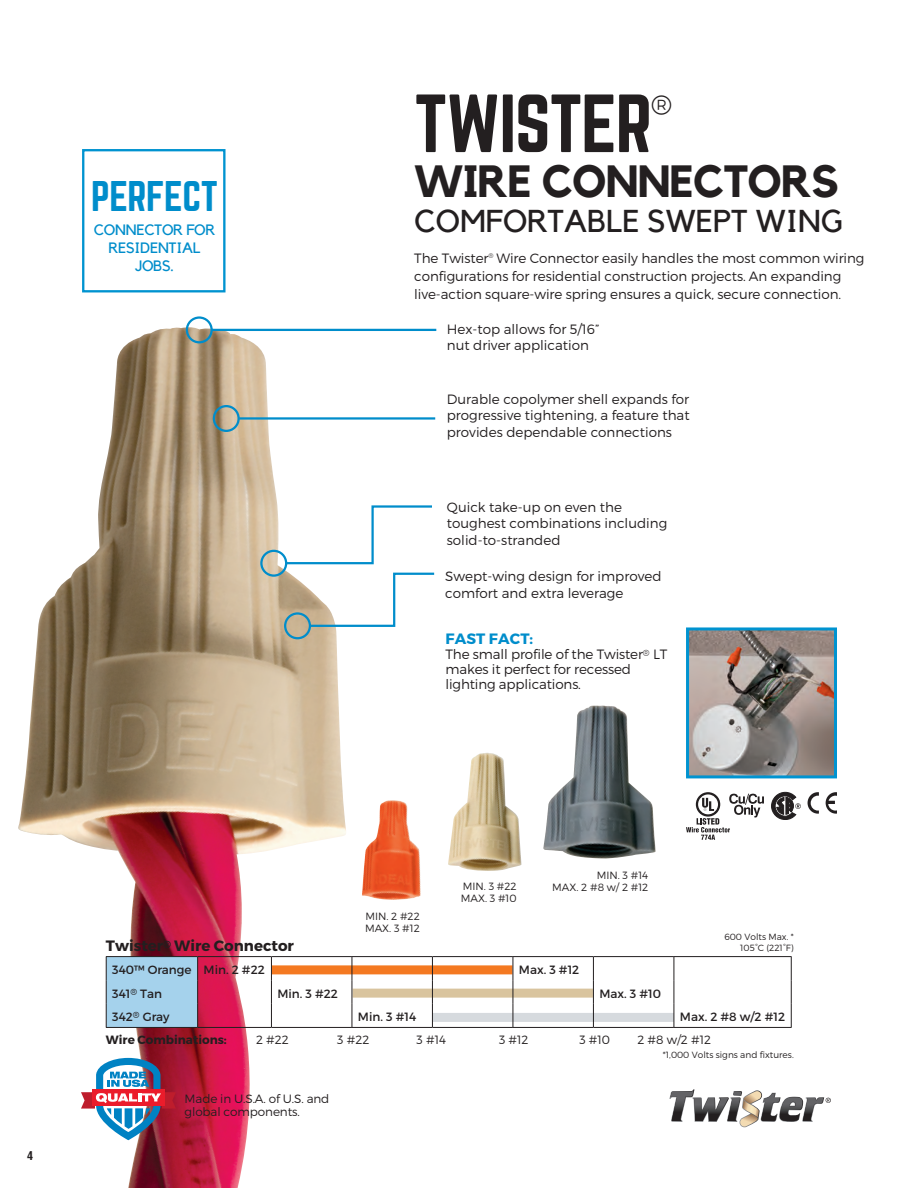
<style>
.page{position:relative;width:918px;height:1188px;background:#fff}
.page>*{position:absolute;margin:0;border:0;box-sizing:border-box;transform-origin:0 0}
.t1{font:72px "Norwester";letter-spacing:-.02em;color:#231f20}
.t2{font:700 45px "Kollektif";letter-spacing:-.02em;color:#231f20}
.t3{font:37.5px "Norwester";letter-spacing:-.015em;color:#008dcb}
.t4{font:31.5px "Kollektif";color:#231f20}
.t5{font:300 28.5px "Montserrat";color:#231f20}
.t6{font:15px/18px "Kollektif";letter-spacing:-.015em;color:#008dcb;text-align:center}
.t7{font:700 15px "Montserrat";color:#231f20}
.t8{font:700 15px "Montserrat";letter-spacing:.01em;color:#008dcb}
.t9{font:300 13.5px/16.2px "Montserrat";letter-spacing:-.005em;color:#231f20}
.t10{font:12px "Montserrat";color:#231f20}
.t11{font:300 12px/13.5px "Montserrat";letter-spacing:-.01em;color:#231f20}
.t12{font:700 12px "Montserrat";color:#231f20}
.t13{font:700 condensed 12px "Helvetica";color:#231f20}
.t14{font:300 10.5px/12px "Montserrat";color:#231f20}
.t15{font:300 9px/10.5px "Montserrat";color:#231f20;text-align:right}
</style>
<div class="page">
<img style="left:18px;top:327px;width:329px;height:861px">
<img style="left:448px;top:753px;width:73px;height:118px">
<img style="left:543px;top:705px;width:113px;height:154px">
<div style="left:82px;top:149px;width:144px;height:143px;background:#fff;border:2px solid #0093d0"></div>
<svg style="left:669px;top:1089px;width:162px;height:39px"></svg>
<img style="left:362px;top:800px;width:59px;height:100px">
<img style="left:690px;top:631px;width:143px;height:143px">
<div style="left:686px;top:627px;width:151px;height:151px;border:3px solid #0093d0"></div>
<div style="left:272px;top:965px;width:240px;height:9px;background:#f47921"></div>
<div style="left:432px;top:1013px;width:242px;height:9px;background:#d6dade"></div>
<div style="left:353px;top:989px;width:240px;height:9px;background:#d9c49e"></div>
<hr style="left:106px;top:956px;width:92px;height:1px;background:#231f20">
<hr style="left:198px;top:956px;width:73px;height:1px;background:#231f20">
<hr style="left:271px;top:956px;width:81px;height:1px;background:#231f20">
<hr style="left:352px;top:956px;width:80px;height:1px;background:#231f20">
<hr style="left:432px;top:956px;width:81px;height:1px;background:#231f20">
<hr style="left:513px;top:956px;width:80px;height:1px;background:#231f20">
<hr style="left:593px;top:956px;width:81px;height:1px;background:#231f20">
<hr style="left:674px;top:956px;width:118px;height:1px;background:#231f20">
<div style="left:106px;top:957px;width:92px;height:70px;background:#a5d2ec"></div>
<svg style="left:271px;top:957px;width:1px;height:70px"></svg>
<svg style="left:352px;top:957px;width:1px;height:70px"></svg>
<svg style="left:432px;top:957px;width:1px;height:70px"></svg>
<svg style="left:513px;top:957px;width:1px;height:70px"></svg>
<svg style="left:593px;top:957px;width:1px;height:70px"></svg>
<svg style="left:674px;top:957px;width:1px;height:70px"></svg>
<hr style="left:106px;top:1027px;width:92px;height:1px;background:#231f20">
<hr style="left:198px;top:1027px;width:73px;height:1px;background:#231f20">
<hr style="left:271px;top:1027px;width:81px;height:1px;background:#231f20">
<hr style="left:352px;top:1027px;width:80px;height:1px;background:#231f20">
<hr style="left:432px;top:1027px;width:81px;height:1px;background:#231f20">
<hr style="left:513px;top:1027px;width:80px;height:1px;background:#231f20">
<hr style="left:593px;top:1027px;width:81px;height:1px;background:#231f20">
<hr style="left:674px;top:1027px;width:118px;height:1px;background:#231f20">
<svg style="left:791px;top:957px;width:1px;height:70px"></svg>
<svg style="left:771px;top:792px;width:30px;height:28px"></svg>
<svg style="left:808px;top:792px;width:11px;height:22px"></svg>
<svg style="left:826px;top:792px;width:11px;height:22px"></svg>
<svg style="left:686px;top:792px;width:78px;height:48px"></svg>
<hr style="left:239px;top:417px;width:196px;height:3px;background:#008dcb">
<hr style="left:212px;top:329px;width:224px;height:2px;background:#008dcb">
<svg style="left:284px;top:504px;width:148px;height:61px"></svg>
<svg style="left:308px;top:572px;width:127px;height:56px"></svg>
<div style="left:213px;top:405px;width:27px;height:27px;border:2px solid #008dcb;border-radius:50%"></div>
<div style="left:186px;top:316px;width:27px;height:27px;border:2px solid #008dcb;border-radius:50%"></div>
<div style="left:260px;top:550px;width:27px;height:27px;border:2px solid #008dcb;border-radius:50%"></div>
<div style="left:284px;top:612px;width:27px;height:27px;border:2px solid #008dcb;border-radius:50%"></div>
<svg style="left:81px;top:1058px;width:95px;height:82px"></svg>
<h3 class="t3" style="left:91px;top:178px;width:128px">PERFECT</h3>
<p class="t6" style="left:94px;top:221px;width:123px">CONNECTOR FOR<br>RESIDENTIAL<br>JOBS.</p>
<h1 class="t1" style="left:414px;top:89px;width:240px">TWISTER</h1>
<h3 class="t5" style="left:651px;top:87px;width:23px">®</h3>
<h2 class="t2" style="left:414px;top:155px;width:426px">WIRE CONNECTORS</h2>
<h3 class="t4" style="left:414px;top:202px;width:431px">COMFORTABLE SWEPT WING</h3>
<p class="t9" style="left:414px;top:249px;width:452px;line-height:18px">The Twister<sup>®</sup> Wire Connector easily handles the most common wiring configurations for residential construction projects. An expanding live-action square-wire spring ensures a quick, secure connection.</p>
<p class="t9" style="left:447px;top:321px;width:154px">Hex-top allows for 5/16” nut driver application</p>
<p class="t9" style="left:447px;top:391px;width:244px;text-align:justify">Durable copolymer shell expands for progressive tightening, a feature that provides dependable connections</p>
<p class="t9" style="left:447px;top:499px;width:222px">Quick take-up on even the toughest combinations including solid-to-stranded</p>
<p class="t9" style="left:445px;top:568px;width:218px">Swept-wing design for improved comfort and extra leverage</p>
<p class="t8" style="left:446px;top:630px;width:89px">FAST FACT:</p>
<p class="t9" style="left:446px;top:647px;width:223px;line-height:15px">The small profile of the Twister<sup>®</sup> LT makes it perfect for recessed lighting applications.</p>
<p class="t13" style="left:27px;top:1148px;width:7px">4</p>
<p class="t14" style="left:597px;top:869px;width:53px">MIN. 3 #14</p>
<p class="t7" style="left:106px;top:937px;width:190px">Twister<sup>®</sup> Wire Connector</p>
<p class="t14" style="left:365px;top:910px;width:56px">MIN. 2 #22<br>MAX. 3 #12</p>
<p class="t14" style="left:463px;top:880px;width:55px">MIN. 3 #22</p>
<p class="t14" style="left:552px;top:881px;width:98px">MAX. 2 #8 w/ 2 #12</p>
<p class="t14" style="left:461px;top:892px;width:57px">MAX. 3 #10</p>
<p class="t15" style="left:724px;top:932px;width:71px">600 Volts Max. *<br>105°C (221°F)</p>
<p class="t10" style="left:112px;top:963px;width:154px">340™ Orange Min. 2 #22</p>
<p class="t10" style="left:519px;top:963px;width:62px">Max. 3 #12</p>
<p class="t10" style="left:112px;top:986px;width:52px">341<sup>®</sup> Tan</p>
<p class="t10" style="left:277px;top:986px;width:62px">Min. 3 #22</p>
<p class="t10" style="left:599px;top:986px;width:63px">Max. 3 #10</p>
<p class="t10" style="left:112px;top:1010px;width:59px">342<sup>®</sup> Gray</p>
<p class="t10" style="left:358px;top:1010px;width:60px">Min. 3 #14</p>
<p class="t10" style="left:680px;top:1010px;width:107px">Max. 2 #8 w/2 #12</p>
<p class="t12" style="left:106px;top:1032px;width:123px">Wire Combinations:</p>
<p class="t11" style="left:256px;top:1033px;width:34px">2 #22</p>
<p class="t11" style="left:337px;top:1033px;width:34px">3 #22</p>
<p class="t11" style="left:417px;top:1033px;width:31px">3 #14</p>
<p class="t11" style="left:499px;top:1033px;width:31px">3 #12</p>
<p class="t11" style="left:579px;top:1033px;width:32px">3 #10</p>
<p class="t11" style="left:638px;top:1033px;width:75px">2 #8 w/2 #12</p>
<p class="t15" style="left:663px;top:1049px;width:132px">*1,000 Volts signs and fixtures.</p>
<p class="t11" style="left:185px;top:1091px;width:146px">Made in U.S.A. of U.S. and global components.</p>
</div>
